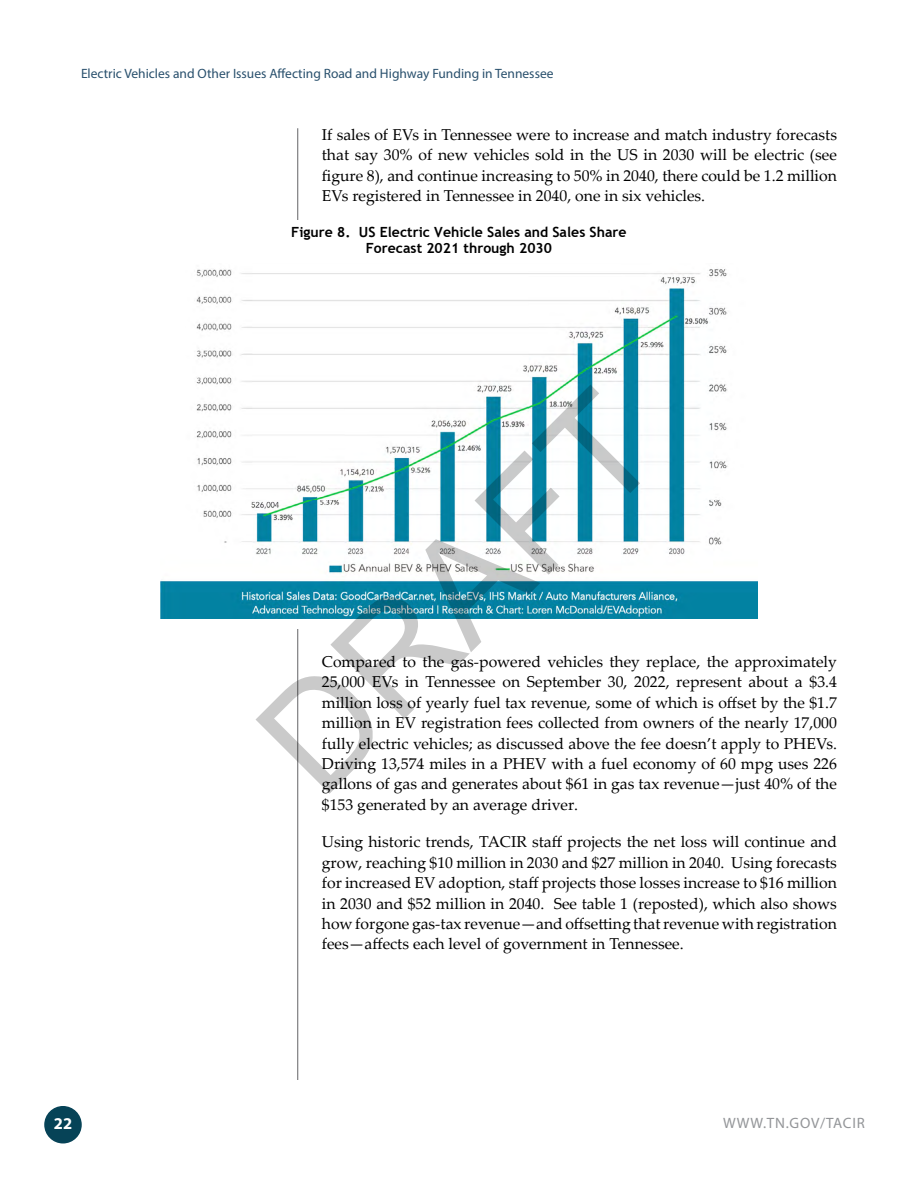
<style>
.page{position:relative;width:918px;height:1188px;background:#fff}
.page>*{position:absolute;margin:0;border:0;box-sizing:border-box;transform-origin:0 0}
.t1{font:146.4px "Arial";color:rgb(0 0 0/.21)}
.t2{font:700 16.5px "Myriad Pro";color:#fff}
.t3{font:15.75px/20.4px "Palatino Linotype";color:#000;text-align:justify}
.t4{font:15px "Myriad Pro";letter-spacing:.05em;color:#939598}
.t5{font:700 14.1px/16.4px "Trebuchet MS";color:#000;text-align:center}
.t6{font:13.5px "Myriad Pro";color:#29506d}
</style>
<div class="page">
<div style="left:45px;top:1107px;width:36px;height:36px;background:#064357;border-radius:50%"></div>
<div style="left:44px;top:1106px;width:38px;height:37px;border:2px solid #064357;border-radius:50%"></div>
<hr style="left:298px;top:128px;width:1px;height:952px;background:#636466">
<div style="left:160px;top:220px;width:598px;height:409px;background:#fff"></div>
<img style="left:160px;top:269px;width:598px;height:350px">
<p class="t6" style="left:81px;top:65px;width:474px">Electric Vehicles and Other Issues Affecting Road and Highway Funding in Tennessee</p>
<p class="t3" style="left:322px;top:124px;width:517px">If sales of EVs in Tennessee were to increase and match industry forecasts that say 30% of new vehicles sold in the US in 2030 will be electric (see figure 8), and continue increasing to 50% in 2040, there could be 1.2 million EVs registered in Tennessee in 2040, one in six vehicles.</p>
<p class="t5" style="left:291px;top:224px;width:337px">Figure 8. US Electric Vehicle Sales and Sales Share<br>Forecast 2021 through 2030</p>
<h1 class="t1" style="left:214px;top:694px;width:489px;rotate:-45deg">DRAFT</h1>
<p class="t3" style="left:322px;top:651px;width:517px">Compared to the gas-powered vehicles they replace, the approximately 25,000 EVs in Tennessee on September 30, 2022, represent about a $3.4 million loss of yearly fuel tax revenue, some of which is offset by the $1.7 million in EV registration fees collected from owners of the nearly 17,000 fully electric vehicles; as discussed above the fee doesn’t apply to PHEVs.<br>Driving 13,574 miles in a PHEV with a fuel economy of 60 mpg uses 226 gallons of gas and generates about $61 in gas tax revenue—just 40% of the $153 generated by an average driver.</p>
<p class="t3" style="left:322px;top:831px;width:517px">Using historic trends, TACIR staff projects the net loss will continue and grow, reaching $10 million in 2030 and $27 million in 2040. Using forecasts for increased EV adoption, staff projects those losses increase to $16 million in 2030 and $52 million in 2040. See table 1 (reposted), which also shows how forgone gas-tax revenue—and offsetting that revenue with registration fees—affects each level of government in Tennessee.</p>
<p class="t2" style="left:54px;top:1112px;width:20px">22</p>
<p class="t4" style="left:723px;top:1113px;width:143px">WWW.TN.GOV/TACIR</p>
</div>
